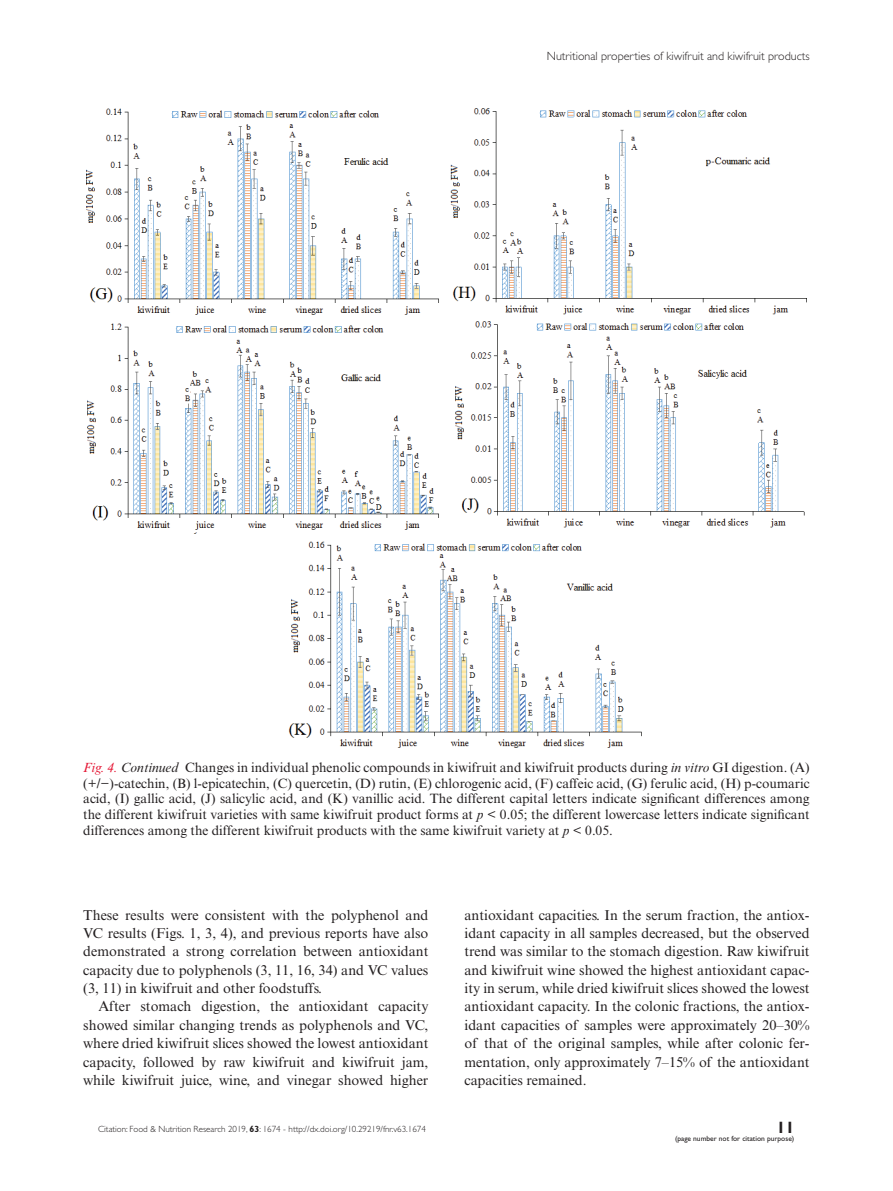
<style>
.page{position:relative;width:893px;height:1191px;background:#fff}
.page>*{position:absolute;margin:0;border:0;box-sizing:border-box;transform-origin:0 0}
.t1{font:700 16.5px "Gill Sans Std";color:#231f20}
.TXI{font:14.25px/18.3px "Times New Roman MT Std";color:#231f20;text-align:justify}
.TX{font:14.25px/18.3px "Times New Roman MT Std";color:#231f20;text-align:justify}
.FC{font:13.5px/15.8px "Times New Roman MT Std";color:#231f20;text-align:justify}
.t2{font:300 12px "Gill Sans Std";color:#231f20}
.t3{font:300 9px "Gill Sans Std";color:#231f20}
.t4{font:7.5px "Gill Sans Std";color:#231f20}
.s1{font-style:italic;color:#e51836}
.s2{font-style:italic}
.s3{font-weight:700}
</style>
<div class="page">
<img style="left:86px;top:108px;width:721px;height:639px">
<p class="t2" style="left:547px;top:50px;width:264px">Nutritional properties of kiwifruit and kiwifruit products</p>
<p class="FC" style="left:83px;top:759px;width:728px"><span class="s1">Fig. 4.</span> <span class="s2">Continued</span> Changes in individual phenolic compounds in kiwifruit and kiwifruit products during <span class="s2">in vitro</span> GI digestion. (A) (+/−)-catechin, (B) l-epicatechin, (C) quercetin, (D) rutin, (E) chlorogenic acid, (F) caffeic acid, (G) ferulic acid, (H) p-coumaric acid, (I) gallic acid, (J) salicylic acid, and (K) vanillic acid. The different capital letters indicate significant differences among the different kiwifruit varieties with same kiwifruit product forms at <span class="s2">p</span> &lt; 0.05; the different lowercase letters indicate significant differences among the different kiwifruit products with the same kiwifruit variety at <span class="s2">p</span> &lt; 0.05.</p>
<p class="TX" style="left:83px;top:905px;width:347px">These results were consistent with the polyphenol and VC results (Figs. 1, 3, 4), and previous reports have also demonstrated a strong correlation between antioxidant capacity due to polyphenols (3, 11, 16, 34) and VC values (3, 11) in kiwifruit and other foodstuffs.</p>
<p class="TXI" style="left:83px;top:997px;width:347px;text-indent:15px">After stomach digestion, the antioxidant capacity showed similar changing trends as polyphenols and VC, where dried kiwifruit slices showed the lowest antioxidant capacity, followed by raw kiwifruit and kiwifruit jam, while kiwifruit juice, wine, and vinegar showed higher</p>
<p class="TXI" style="left:464px;top:905px;width:347px">antioxidant capacities. In the serum fraction, the antiox&shy;idant capacity in all samples decreased, but the observed trend was similar to the stomach digestion. Raw kiwifruit and kiwifruit wine showed the highest antioxidant capac&shy;ity in serum, while dried kiwifruit slices showed the lowest antioxidant capacity. In the colonic fractions, the antiox&shy;idant capacities of samples were approximately 20–30% of that of the original samples, while after colonic fer&shy;mentation, only approximately 7–15% of the antioxidant capacities remained.</p>
<p class="t3" style="left:98px;top:1124px;width:329px">Citation: Food &amp; Nutrition Research 2019, <span class="s3">63</span>: 1674 - http://dx.doi.org/10.29219/fnr.v63.1674</p>
<p class="t1" style="left:776px;top:1118px;width:20px">11</p>
<p class="t4" style="left:675px;top:1134px;width:121px">(page number not for citation purpose)</p>
</div>
